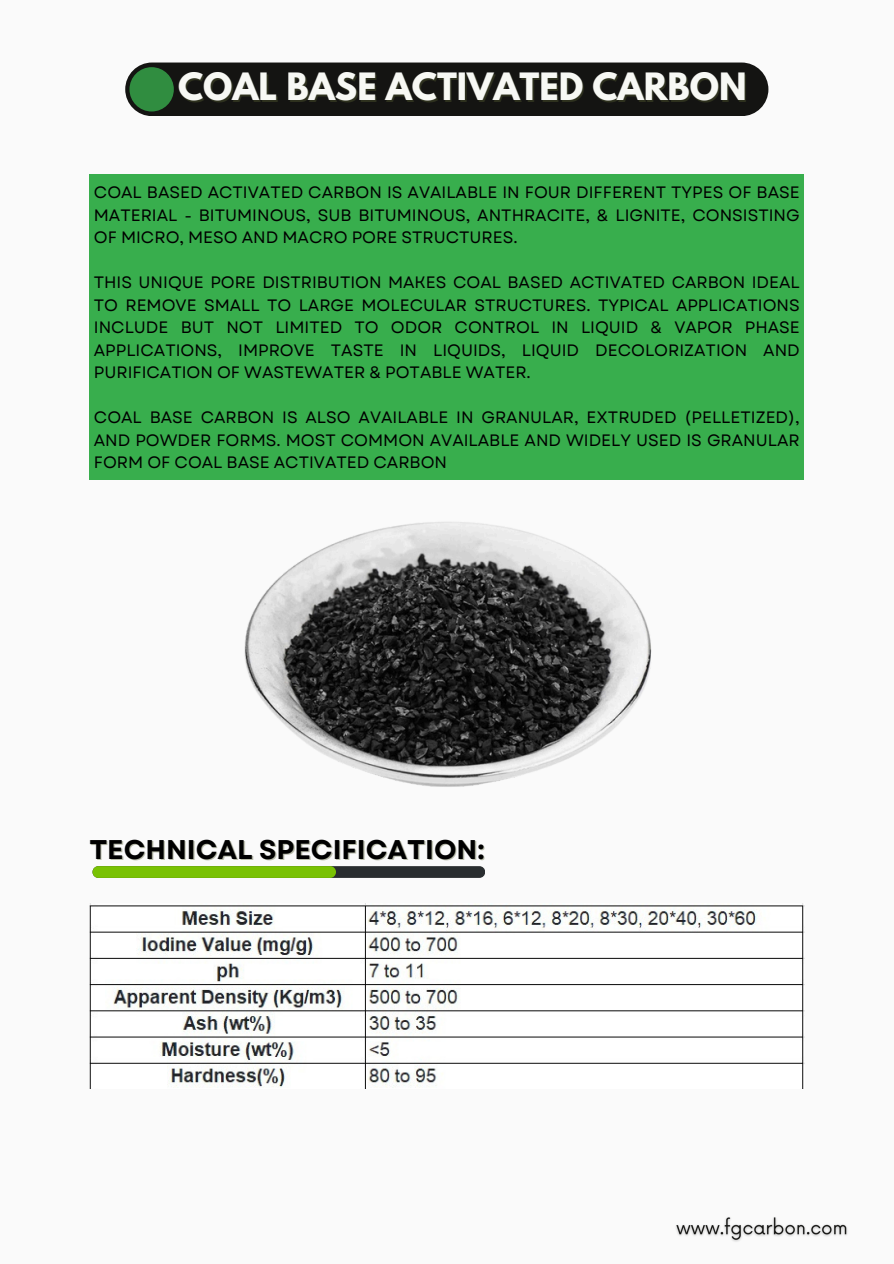
<style>
.page{position:relative;width:894px;height:1264px;background:#fff}
.page>*{position:absolute;margin:0;border:0;box-sizing:border-box;transform-origin:0 0}
.t1{font:700 33.3px "League Spartan";color:#f7f8f4}
.t2{font:700 27px "Garet";color:#000}
.t3{font:16.5px/22.5px "Garet";color:#000;text-align:justify}
</style>
<div class="page">
<div style="left:0;top:0;width:893px;height:1263px;background:#fafafa"></div>
<img style="left:244px;top:522px;width:408px;height:265px">
<div style="left:89px;top:175px;width:714px;height:305px;background:#38ae4d"></div>
<div style="left:125px;top:62px;width:643px;height:54px;background:#141412;border-radius:27px"></div>
<div style="left:129px;top:67px;width:45px;height:44px;background:#308d40;border-radius:50%"></div>
<div style="left:92px;top:866px;width:393px;height:11px;background:#292d2f;border-radius:6px"></div>
<div style="left:92px;top:866px;width:244px;height:11px;background:#79c203;border-radius:6px"></div>
<img style="left:89px;top:903px;width:715px;height:185px">
<img style="left:676px;top:1217px;width:172px;height:25px">
<p class="t1" style="left:178px;top:70px;width:570px">COAL BASE ACTIVATED CARBON</p>
<h3 class="t3" style="left:94px;top:181px;width:707px">COAL BASED ACTIVATED CARBON IS AVAILABLE IN FOUR DIFFERENT TYPES OF BASE MATERIAL - BITUMINOUS, SUB BITUMINOUS, ANTHRACITE, &amp; LIGNITE, CONSISTING OF MICRO, MESO AND MACRO PORE STRUCTURES.</h3>
<h3 class="t3" style="left:94px;top:271px;width:707px">THIS UNIQUE PORE DISTRIBUTION MAKES COAL BASED ACTIVATED CARBON IDEAL TO REMOVE SMALL TO LARGE MOLECULAR STRUCTURES. TYPICAL APPLICATIONS INCLUDE BUT NOT LIMITED TO ODOR CONTROL IN LIQUID &amp; VAPOR PHASE APPLICATIONS, IMPROVE TASTE IN LIQUIDS, LIQUID DECOLORIZATION AND PURIFICATION OF WASTEWATER &amp; POTABLE WATER.</h3>
<h3 class="t3" style="left:94px;top:406px;width:707px">COAL BASE CARBON IS ALSO AVAILABLE IN GRANULAR, EXTRUDED (PELLETIZED), AND POWDER FORMS. MOST COMMON AVAILABLE AND WIDELY USED IS GRANULAR FORM OF COAL BASE ACTIVATED CARBON</h3>
<h2 class="t2" style="left:89px;top:829px;width:396px">TECHNICAL SPECIFICATION:</h2>
</div>
